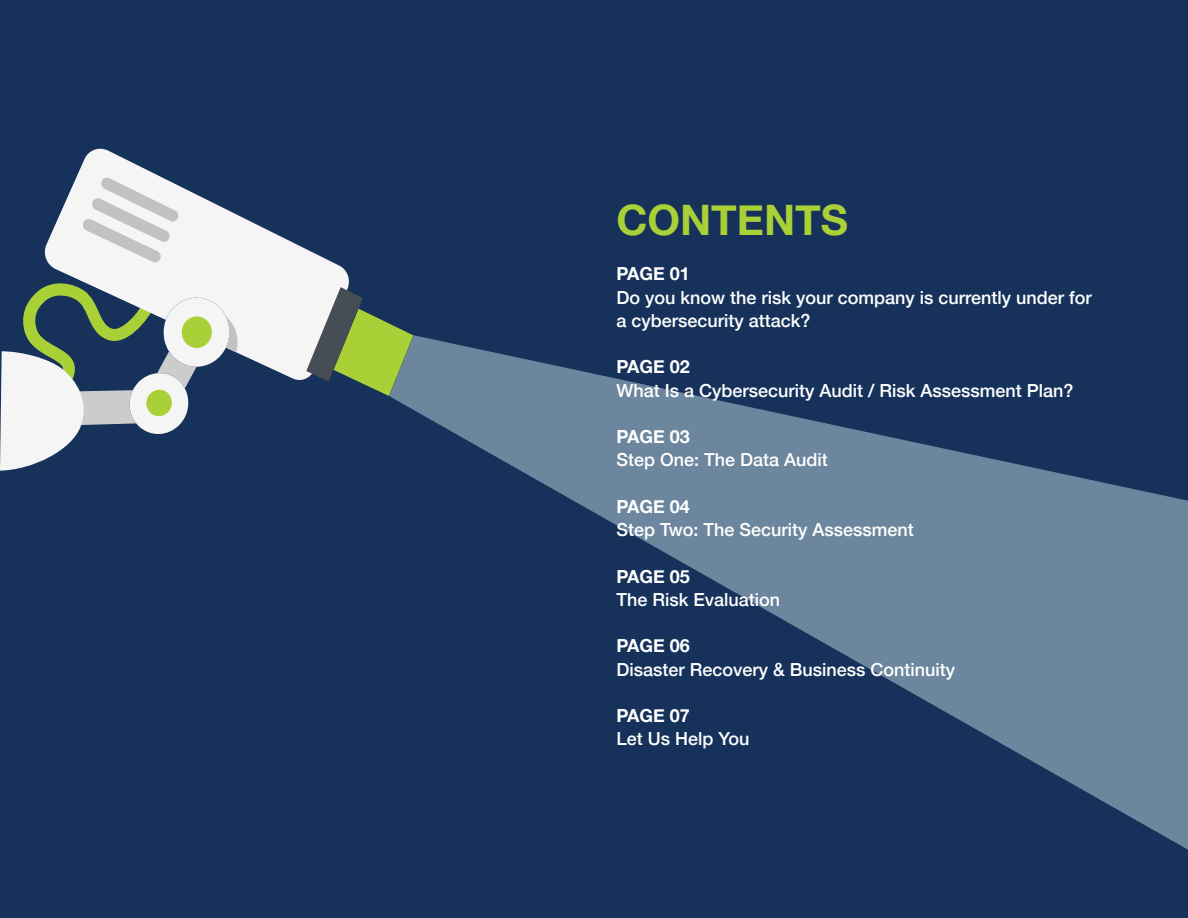
<style>
.page{position:relative;width:1188px;height:918px;background:#16325b}
.page>*{position:absolute;margin:0;border:0;box-sizing:border-box;transform-origin:0 0}
.t1{font:700 42px "Helvetica Neue";color:#aad037}
.t2{font:500 18px/23.2px "Helvetica Neue";color:#fff}
.t3{font:700 18px "Helvetica Neue";color:#fff}
</style>
<div class="page">
<svg style="left:389px;top:335px;width:799px;height:515px"></svg>
<svg style="left:44px;top:148px;width:305px;height:232px;fill:#f5f5f5"></svg>
<svg style="left:82px;top:178px;width:97px;height:85px;background:#e1e1e1"></svg>
<svg style="left:306px;top:287px;width:107px;height:109px"></svg>
<svg style="left:0;top:278px;width:240px;height:193px"></svg>
<h1 class="t1" style="left:616px;top:188px;width:233px">CONTENTS</h1>
<p class="t3" style="left:616px;top:260px;width:75px">PAGE 01</p>
<p class="t2" style="left:616px;top:284px;width:477px">Do you know the risk your company is currently under for a cybersecurity attack?</p>
<p class="t3" style="left:616px;top:353px;width:75px">PAGE 02</p>
<p class="t2" style="left:616px;top:377px;width:459px">What Is a Cybersecurity Audit / Risk Assessment Plan?</p>
<p class="t3" style="left:616px;top:423px;width:75px">PAGE 03</p>
<p class="t2" style="left:616px;top:447px;width:213px">Step One: The Data Audit</p>
<p class="t3" style="left:616px;top:492px;width:75px">PAGE 04</p>
<p class="t2" style="left:616px;top:517px;width:299px">Step Two: The Security Assessment</p>
<p class="t3" style="left:616px;top:562px;width:75px">PAGE 05</p>
<p class="t2" style="left:616px;top:586px;width:165px">The Risk Evaluation</p>
<p class="t3" style="left:616px;top:632px;width:75px">PAGE 06</p>
<p class="t2" style="left:616px;top:656px;width:340px">Disaster Recovery &amp; Business Continuity</p>
<p class="t3" style="left:616px;top:702px;width:75px">PAGE 07</p>
<p class="t2" style="left:616px;top:726px;width:135px">Let Us Help You</p>
</div>
